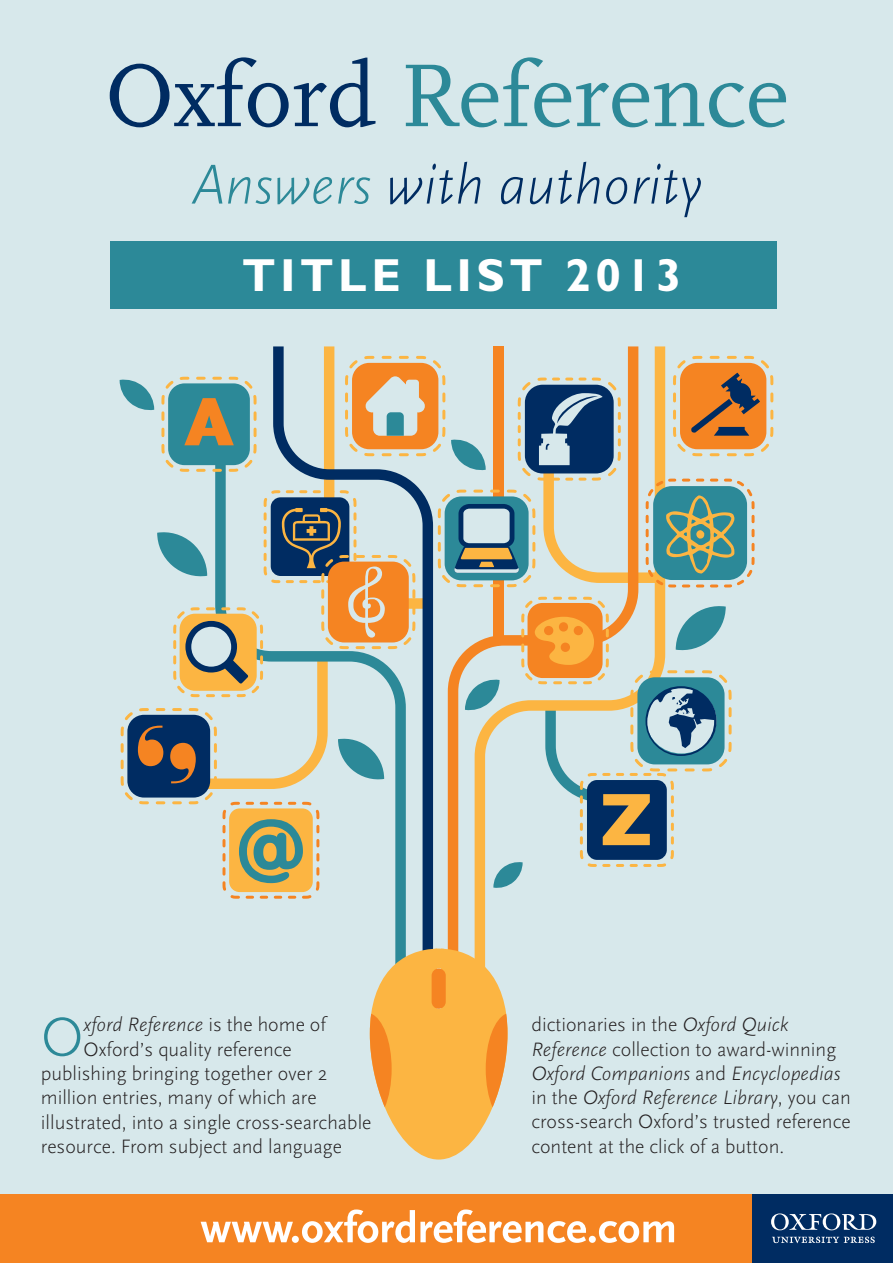
<style>
.page{position:relative;width:893px;height:1263px;background:#d7e8eb}
.page>*{position:absolute;margin:0;border:0;box-sizing:border-box;transform-origin:0 0}
.t1{font:93px "Scala";color:#2c8998}
.t2{font:italic 300 57px "Scala Sans Pro";color:#002c62}
.t3{font:300 57px "Scala Sans Pro";color:#2c8998}
.t4{font:700 46.5px "Gill Sans";letter-spacing:.1em;color:#fff}
.t5{font:300 20.25px/24.3px "Scala Sans Pro";color:#231f20}
.t6{font:italic 300 20.25px "Scala Sans Pro";color:#231f20}
.s1{color:#002c62}
.s2{color:#2c8998}
.s3{font-style:normal}
.s4{font-style:italic}
</style>
<div class="page">
<div style="left:0;top:1194px;width:799px;height:69px;background:#f58422"></div>
<svg style="left:395px;top:900px;width:38px;height:48px"></svg>
<svg style="left:475px;top:900px;width:11px;height:48px"></svg>
<svg style="left:119px;top:346px;width:655px;height:554px"></svg>
<svg style="left:370px;top:948px;width:137px;height:211px"></svg>
<div style="left:753px;top:1194px;width:140px;height:69px;background:#002c62"></div>
<svg style="left:771px;top:1213px;width:105px;height:30px"></svg>
<div style="left:111px;top:242px;width:666px;height:67px;background:#2c8998"></div>
<svg style="left:201px;top:1209px;width:473px;height:34px"></svg>
<h1 class="t1" style="left:105px;top:45px;width:685px"><span class="s1">Oxford</span> Reference</h1>
<h2 class="t2" style="left:192px;top:152px;width:512px"><span class="s2">Answers</span> with authority</h2>
<h3 class="t4" style="left:242px;top:248px;width:441px">TITLE LIST 2013</h3>
<h2 class="t3" style="left:41px;top:1005px;width:44px">O</h2>
<p class="t6" style="left:84px;top:1013px;width:244px">xford Reference <span class="s3">is the home of</span></p>
<p class="t5" style="left:84px;top:1037px;width:210px">Oxford’s quality reference</p>
<p class="t5" style="left:41px;top:1061px;width:288px">publishing bringing together over 2</p>
<p class="t5" style="left:41px;top:1085px;width:277px">million entries, many of which are</p>
<p class="t5" style="left:41px;top:1110px;width:332px">illustrated, into a single cross-searchable</p>
<p class="t5" style="left:41px;top:1134px;width:303px">resource. From subject and language</p>
<p class="t5" style="left:531px;top:1012px;width:321px">dictionaries in the <span class="s4">Oxford Quick Reference</span> collection to award-winning <span class="s4">Oxford Companions</span> and <span class="s4">Encyclopedias </span>in the <span class="s4">Oxford Reference Library</span>, you can cross-search Oxford’s trusted reference content at the click of a button.</p>
</div>
